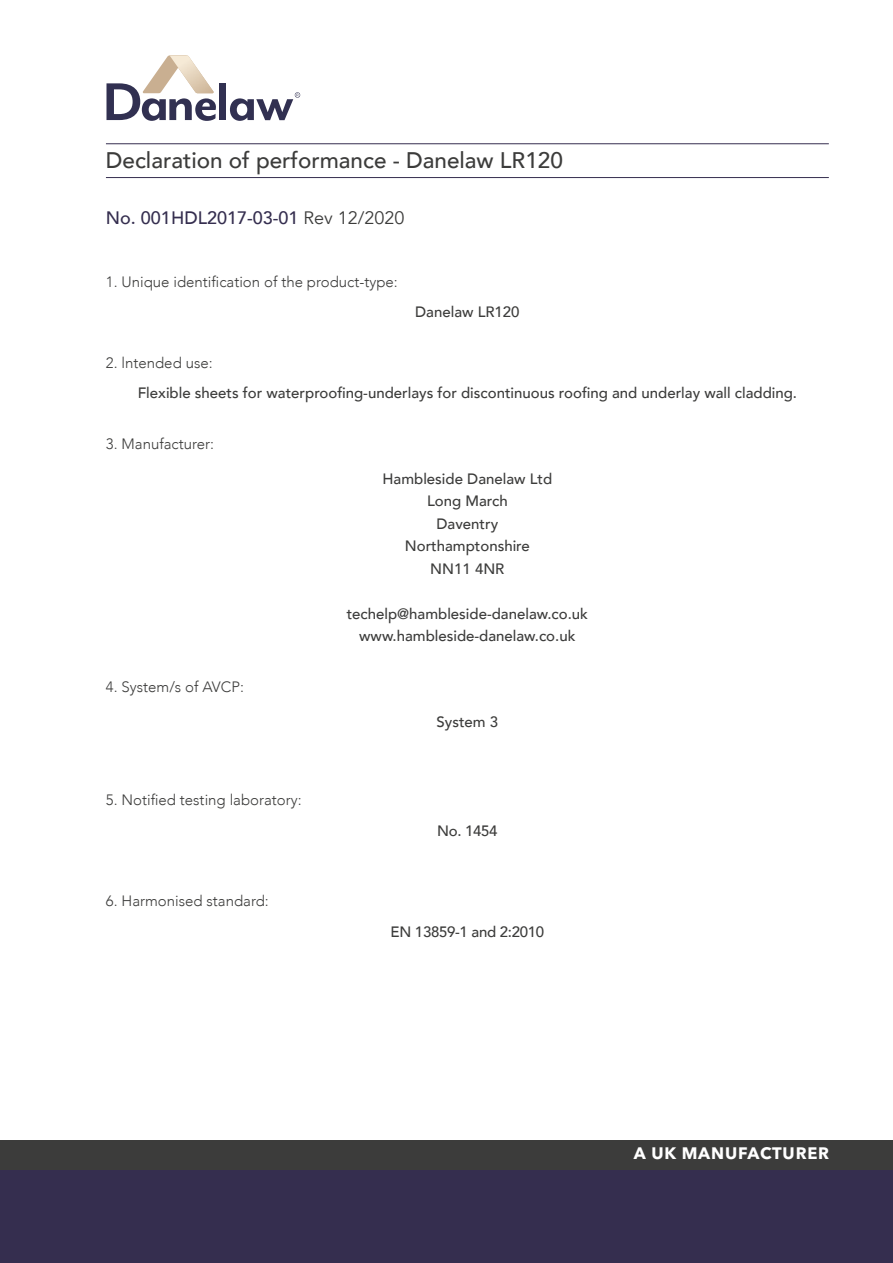
<style>
.page{position:relative;width:893px;height:1263px;background:#fff}
.page>*{position:absolute;margin:0;border:0;box-sizing:border-box;transform-origin:0 0}
.t1{font:500 22.5px "Avenir";color:#3c3c3b}
.t2{font:500 18px "Avenir";color:#352e4f}
.t3{font:700 16.5px "Avenir Next LT Pro";letter-spacing:.05em;color:#fff}
.t4{font:500 15px/22.5px "Avenir";color:#3c3c3b;text-align:center}
.t5{font:300 15px "Avenir";color:#3c3c3b}
.t6{font:500 15px "Avenir";letter-spacing:-.02em;color:#3c3c3b}
.s1{font-weight:400;color:#3c3c3b}
</style>
<div class="page">
<svg style="left:106px;top:55px;width:110px;height:66px"></svg>
<div style="left:219px;top:83px;width:7px;height:37px;background:#313051"></div>
<svg style="left:230px;top:92px;width:70px;height:29px"></svg>
<div style="left:0;top:1169px;width:893px;height:94px;background:#352e4f"></div>
<div style="left:0;top:1140px;width:893px;height:29px;background:#3c3c3b"></div>
<hr style="left:106px;top:143px;width:723px;height:1px;background:#352e4f">
<hr style="left:106px;top:177px;width:723px;height:1px;background:#352e4f">
<h1 class="t1" style="left:106px;top:141px;width:458px">Declaration of performance - Danelaw LR120</h1>
<p class="t2" style="left:106px;top:203px;width:300px">No. 001HDL2017-03-01 <span class="s1">Rev 12/2020</span></p>
<p class="t5" style="left:106px;top:272px;width:293px">1. Unique identification of the product-type:</p>
<p class="t4" style="left:415px;top:300px;width:106px">Danelaw LR120</p>
<p class="t5" style="left:106px;top:353px;width:108px">2. lntended use:</p>
<p class="t4" style="left:138px;top:381px;width:661px">Flexible sheets for waterproofing-underlays for discontinuous roofing and underlay wall cladding.</p>
<p class="t5" style="left:106px;top:434px;width:110px">3. Manufacturer:</p>
<p class="t4" style="left:382px;top:466px;width:171px">Hambleside Danelaw Ltd<br>Long March<br>Daventry<br>Northamptonshire<br>NN11 4NR</p>
<p class="t4" style="left:347px;top:601px;width:243px">techelp@hambleside-danelaw.co.uk www.hambleside-danelaw.co.uk</p>
<p class="t5" style="left:106px;top:677px;width:139px">4. System/s of AVCP:</p>
<p class="t4" style="left:437px;top:710px;width:63px">System 3</p>
<p class="t5" style="left:106px;top:791px;width:197px">5. Notified testing laboratory:</p>
<p class="t5" style="left:106px;top:892px;width:164px">6. Harmonised standard:</p>
<p class="t4" style="left:437px;top:818px;width:62px">No. 1454</p>
<p class="t6" style="left:391px;top:919px;width:155px">EN 13859-1 and 2:2010</p>
<p class="t3" style="left:634px;top:1143px;width:197px">A UK MANUFACTURER</p>
</div>
